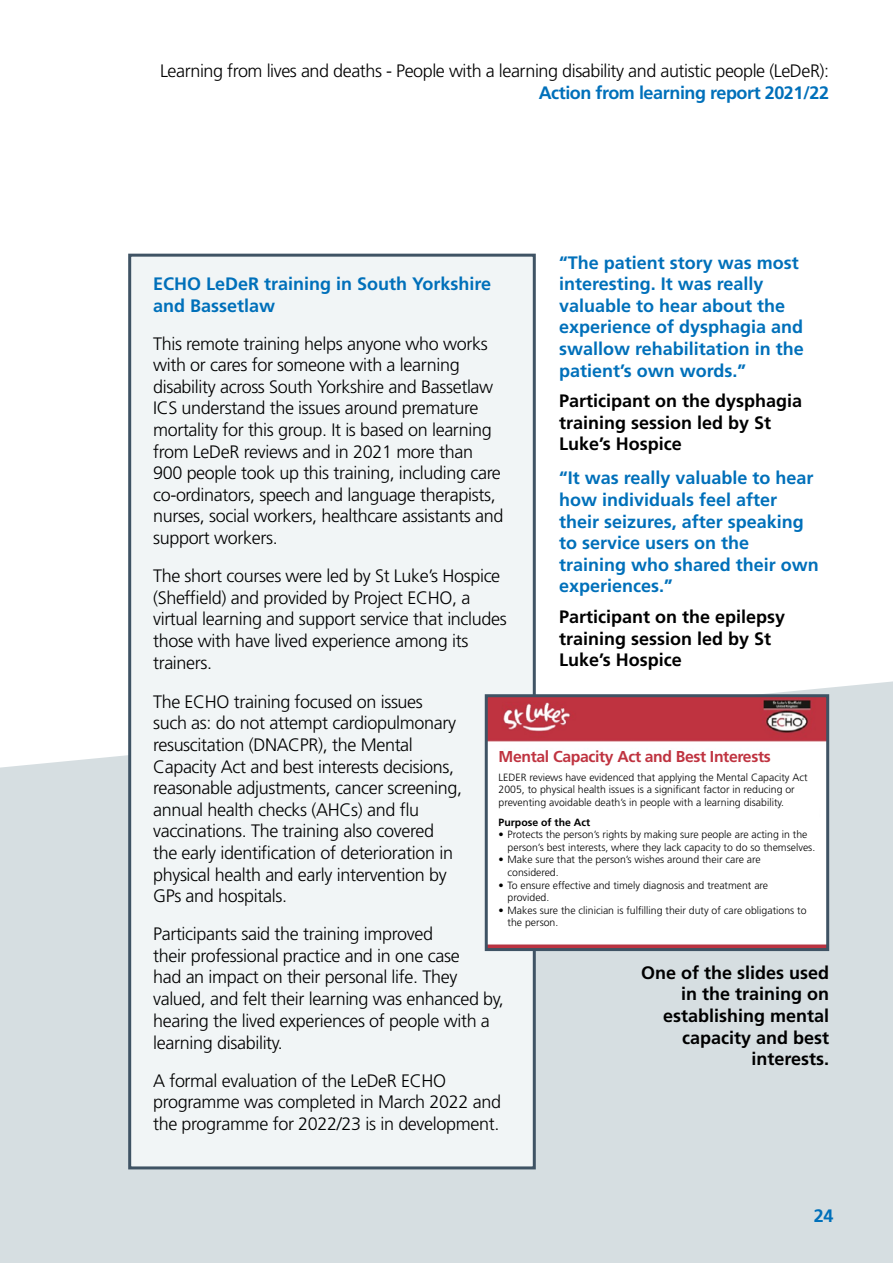
<style>
.page{position:relative;width:893px;height:1263px;background:#fff}
.page>*{position:absolute;margin:0;border:0;box-sizing:border-box;transform-origin:0 0}
.t1{font:300 18px/21.6px "Frutiger LT Std";letter-spacing:-.02em;color:#000}
.t2{font:700 18px/21.6px "Frutiger LT Std";color:#0070ba}
.t3{font:700 18px/21.6px "Frutiger LT Std";color:#000}
.t4{font:700 18px "Frutiger LT Std";letter-spacing:-.025em;color:#0070ba}
.t5{font:700 15.75px "Frutiger LT Std";letter-spacing:-.02em;color:#bf3340}
.t6{font:300 10.5px/12.6px "Frutiger LT Std";color:#000}
.t7{font:700 10.5px "Frutiger LT Std";color:#000}
</style>
<div class="page">
<div style="left:0;top:681px;width:893px;height:582px;background:#d6dee1"></div>
<div style="left:128px;top:254px;width:408px;height:915px;background:#f1f5f6;border:3px solid #3f5364"></div>
<img style="left:489px;top:698px;width:336px;height:249px">
<div style="left:485px;top:694px;width:344px;height:257px;border:3px solid #3f5364"></div>
<div style="left:499px;top:750px;width:278px;height:18px;background:#fff"></div>
<div style="left:499px;top:773px;width:320px;height:51px;background:#fff"></div>
<div style="left:499px;top:818px;width:320px;height:117px;background:#fff"></div>
<p class="t1" style="left:160px;top:61px;width:671px">Learning from lives and deaths - People with a learning disability and autistic people (LeDeR):</p>
<p class="t4" style="left:539px;top:82px;width:292px">Action from learning report 2021/22</p>
<p class="t2" style="left:153px;top:273px;width:340px">ECHO LeDeR training in South Yorkshire and Bassetlaw</p>
<p class="t1" style="left:153px;top:333px;width:352px">This remote training helps anyone who works with or cares for someone with a learning disability across South Yorkshire and Bassetlaw ICS understand the issues around premature mortality for this group. It is based on learning from LeDeR reviews and in 2021 more than 900 people took up this training, including care co-ordinators, speech and language therapists, nurses, social workers, healthcare assistants and support workers.</p>
<p class="t1" style="left:153px;top:565px;width:355px">The short courses were led by St Luke’s Hospice (Sheffield) and provided by Project ECHO, a virtual learning and support service that includes those with have lived experience among its trainers.</p>
<p class="t2" style="left:559px;top:252px;width:246px">“The patient story was most interesting. It was really valuable to hear about the experience of dysphagia and swallow rehabilitation in the patient’s own words.”</p>
<p class="t3" style="left:559px;top:390px;width:245px">Participant on the dysphagia training session led by St<br>Luke’s Hospice</p>
<p class="t2" style="left:559px;top:467px;width:261px">“It was really valuable to hear how individuals feel after their seizures, after speaking to service users on the training who shared their own experiences.”</p>
<p class="t3" style="left:559px;top:606px;width:228px">Participant on the epilepsy training session led by St<br>Luke’s Hospice</p>
<p class="t1" style="left:153px;top:691px;width:310px">The ECHO training focused on issues<br>such as: do not attempt cardiopulmonary resuscitation (DNACPR), the Mental Capacity Act and best interests decisions, reasonable adjustments, cancer screening, annual health checks (AHCs) and flu vaccinations. The training also covered the early identification of deterioration in physical health and early intervention by GPs and hospitals.</p>
<p class="t1" style="left:153px;top:923px;width:352px">Participants said the training improved<br>their professional practice and in one case<br>had an impact on their personal life. They valued, and felt their learning was enhanced by, hearing the lived experiences of people with a learning disability.</p>
<p class="t1" style="left:153px;top:1070px;width:350px">A formal evaluation of the LeDeR ECHO programme was completed in March 2022 and the programme for 2022/23 is in development.</p>
<p class="t5" style="left:499px;top:748px;width:274px">Mental Capacity Act and Best Interests</p>
<p class="t6" style="left:499px;top:771px;width:310px">LEDER reviews have evidenced that applying the Mental Capacity Act<br>2005, to physical health issues is a significant factor in reducing or preventing avoidable death’s in people with a learning disability.</p>
<p class="t7" style="left:499px;top:816px;width:93px">Purpose of the Act</p>
<p class="t6" style="left:508px;top:828px;width:309px;text-indent:-9px">• Protects the person’s rights by making sure people are acting in the person’s best interests, where they lack capacity to do so themselves.</p>
<p class="t6" style="left:499px;top:854px;width:264px">• Make sure that the person’s wishes around their care are</p>
<p class="t6" style="left:508px;top:866px;width:53px">considered.</p>
<p class="t6" style="left:499px;top:879px;width:271px">• To ensure effective and timely diagnosis and treatment are</p>
<p class="t6" style="left:508px;top:891px;width:43px">provided.</p>
<p class="t6" style="left:508px;top:904px;width:300px;text-indent:-9px">• Makes sure the clinician is fulfilling their duty of care obligations to the person.</p>
<p class="t3" style="left:641px;top:962px;width:190px;text-align:right">One of the slides used in the training on establishing mental capacity and best interests.</p>
<p class="t2" style="left:814px;top:1205px;width:21px">24</p>
</div>
